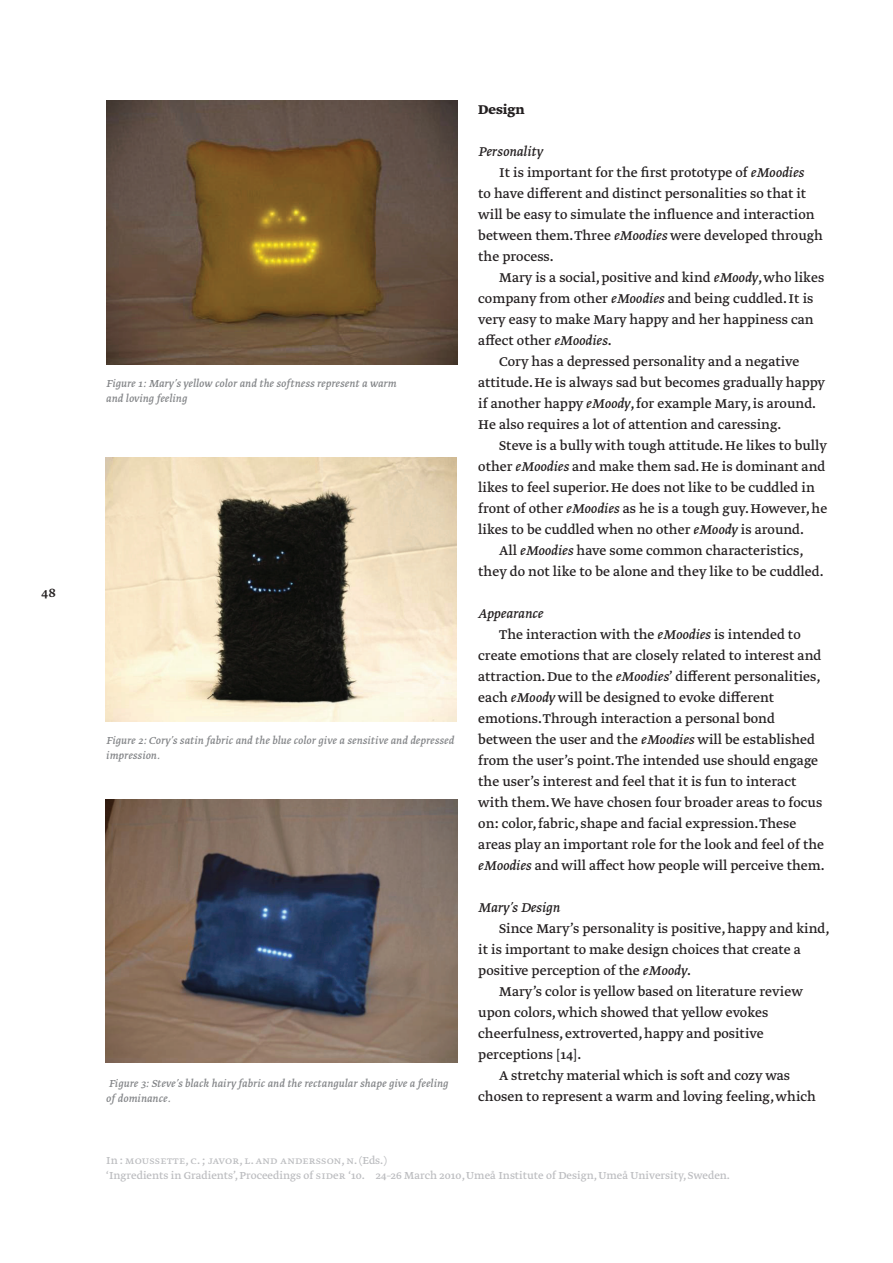
<style>
.page{position:relative;width:893px;height:1263px;background:#fff}
.page>*{position:absolute;margin:0;border:0;box-sizing:border-box;transform-origin:0 0}
.t1{font:15px "Greta Text Std";color:#231f20}
.t2{font:italic 15px "Greta Text Std";color:#231f20}
.t3{font:700 15px "Greta Text Std";color:#231f20}
.t4{font:italic 12px/15px "Greta Text Std";letter-spacing:.01em;color:#808285}
.t5{font:12px/15px "Greta Text Std";color:#bcbdc0}
.s1{font-style:italic}
</style>
<div class="page">
<img style="left:106px;top:799px;width:351px;height:263px">
<img style="left:106px;top:458px;width:351px;height:263px">
<img style="left:106px;top:101px;width:351px;height:263px">
<p class="t1" style="left:41px;top:584px;width:16px">48</p>
<p class="t4" style="left:106px;top:377px;width:292px">Figure 1: Mary’s yellow color and the softness represent a warm and loving feeling</p>
<p class="t4" style="left:106px;top:734px;width:349px">Figure 2: Cory’s satin fabric and the blue color give a sensitive and depressed impression.</p>
<p class="t4" style="left:106px;top:1076px;width:344px">Figure 3: Steve’s black hairy fabric and the rectangular shape give a feeling of dominance.</p>
<p class="t3" style="left:478px;top:101px;width:48px">Design</p>
<p class="t2" style="left:478px;top:143px;width:66px">Personality</p>
<p class="t1" style="left:499px;top:164px;width:307px">It is important for the first prototype of <span class="s1">eMoodies</span></p>
<p class="t1" style="left:478px;top:185px;width:330px">to have different and distinct personalities so that it</p>
<p class="t1" style="left:478px;top:206px;width:338px">will be easy to simulate the influence and interaction</p>
<p class="t1" style="left:478px;top:227px;width:346px">between them. Three <span class="s1">eMoodies</span> were developed through</p>
<p class="t1" style="left:478px;top:248px;width:77px">the process.</p>
<p class="t1" style="left:499px;top:269px;width:327px">Mary is a social, positive and kind <span class="s1">eMoody</span>, who likes</p>
<p class="t1" style="left:478px;top:290px;width:337px">company from other <span class="s1">eMoodies</span> and being cuddled. It is</p>
<p class="t1" style="left:478px;top:311px;width:337px">very easy to make Mary happy and her happiness can</p>
<p class="t1" style="left:478px;top:332px;width:135px">affect other <span class="s1">eMoodies</span>.</p>
<p class="t1" style="left:499px;top:353px;width:302px">Cory has a depressed personality and a negative</p>
<p class="t1" style="left:478px;top:374px;width:349px">attitude. He is always sad but becomes gradually happy</p>
<p class="t1" style="left:478px;top:395px;width:339px">if another happy <span class="s1">eMoody</span>, for example Mary, is around.</p>
<p class="t1" style="left:478px;top:416px;width:305px">He also requires a lot of attention and caressing.</p>
<p class="t1" style="left:499px;top:437px;width:329px">Steve is a bully with tough attitude. He likes to bully</p>
<p class="t1" style="left:478px;top:458px;width:349px">other <span class="s1">eMoodies</span> and make them sad. He is dominant and</p>
<p class="t1" style="left:478px;top:479px;width:338px">likes to feel superior. He does not like to be cuddled in</p>
<p class="t1" style="left:478px;top:500px;width:351px">front of other <span class="s1">eMoodies</span> as he is a tough guy. However, he</p>
<p class="t1" style="left:478px;top:521px;width:327px">likes to be cuddled when no other <span class="s1">eMoody</span> is around.</p>
<p class="t1" style="left:499px;top:542px;width:306px">All <span class="s1">eMoodies</span> have some common characteristics,</p>
<p class="t1" style="left:478px;top:563px;width:347px">they do not like to be alone and they like to be cuddled.</p>
<p class="t2" style="left:478px;top:605px;width:67px">Appearance</p>
<p class="t1" style="left:499px;top:626px;width:303px">The interaction with the <span class="s1">eMoodies</span> is intended to</p>
<p class="t1" style="left:478px;top:647px;width:345px">create emotions that are closely related to interest and</p>
<p class="t1" style="left:478px;top:668px;width:344px">attraction. Due to the <span class="s1">eMoodies</span>’ different personalities,</p>
<p class="t1" style="left:478px;top:689px;width:297px">each <span class="s1">eMoody</span> will be designed to evoke different</p>
<p class="t1" style="left:478px;top:710px;width:298px">emotions. Through interaction a personal bond</p>
<p class="t1" style="left:478px;top:731px;width:338px">between the user and the <span class="s1">eMoodies</span> will be established</p>
<p class="t1" style="left:478px;top:752px;width:341px">from the user’s point. The intended use should engage</p>
<p class="t1" style="left:478px;top:773px;width:320px">the user’s interest and feel that it is fun to interact</p>
<p class="t1" style="left:478px;top:794px;width:345px">with them. We have chosen four broader areas to focus</p>
<p class="t1" style="left:478px;top:815px;width:320px">on: color, fabric, shape and facial expression. These</p>
<p class="t1" style="left:478px;top:836px;width:347px">areas play an important role for the look and feel of the</p>
<p class="t1" style="left:478px;top:857px;width:348px"><span class="s1">eMoodies</span> and will affect how people will perceive them.</p>
<p class="t2" style="left:478px;top:899px;width:83px">Mary’s Design</p>
<p class="t1" style="left:499px;top:920px;width:332px">Since Mary’s personality is positive, happy and kind,</p>
<p class="t1" style="left:478px;top:941px;width:324px">it is important to make design choices that create a</p>
<p class="t1" style="left:478px;top:962px;width:214px">positive perception of the <span class="s1">eMoody</span>.</p>
<p class="t1" style="left:499px;top:983px;width:305px">Mary’s color is yellow based on literature review</p>
<p class="t1" style="left:478px;top:1004px;width:292px">upon colors, which showed that yellow evokes</p>
<p class="t1" style="left:478px;top:1025px;width:287px">cheerfulness, extroverted, happy and positive</p>
<p class="t1" style="left:478px;top:1046px;width:105px">perceptions [14].</p>
<p class="t1" style="left:499px;top:1067px;width:292px">A stretchy material which is soft and cozy was</p>
<p class="t1" style="left:478px;top:1088px;width:339px">chosen to represent a warm and loving feeling, which</p>
<p class="t5" style="left:106px;top:1153px;width:625px">In: Moussette, C. ; Javor, L. and Andersson, N. (Eds.)<br>‘Ingredients in Gradients’, Proceedings of SIDeR ‘10. 24–26 March 2010, Umeå Institute of Design, Umeå University, Sweden.</p>
</div>
